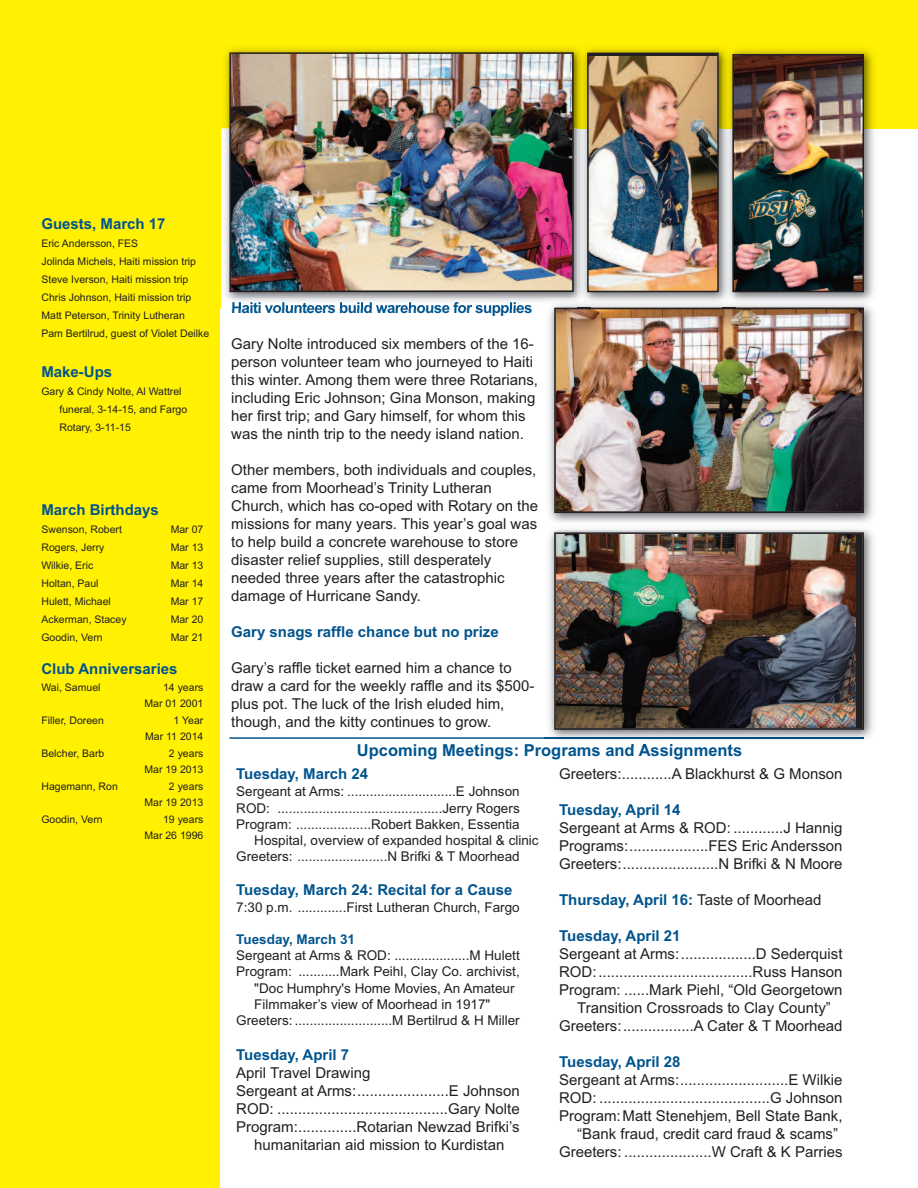
<style>
.page{position:relative;width:918px;height:1188px;background:#fff}
.page>*{position:absolute;margin:0;border:0;box-sizing:border-box;transform-origin:0 0}
.t1{font:700 16.5px "Arial";color:#00548e}
.t2{font:15px/18px "Arial";color:#231f20}
.t3{font:700 15px "Arial";color:#00548e}
.t4{font:700 15px "Arial";letter-spacing:-.035em;color:#00548e}
.t5{font:13.5px "Arial";color:#231f20}
.t6{font:700 13.5px "Arial";color:#00548e}
.t7{font:10.5px/18px "Arial";color:#231f20;text-align:right}
.s1{font-weight:400;color:#231f20}
</style>
<div class="page">
<div style="left:0;top:0;width:918px;height:128px;background:#fff101"></div>
<div style="left:0;top:96px;width:220px;height:1092px;background:#fff101"></div>
<hr style="left:230px;top:737px;width:634px;height:2px;background:#00548e">
<img style="left:221px;top:128px;width:356px;height:180px">
<img style="left:232px;top:302px;width:94px;height:6px">
<img style="left:225px;top:48px;width:498px;height:80px">
<img style="left:220px;top:128px;width:1px;height:180px">
<img style="left:232px;top:55px;width:339px;height:234px">
<div style="left:229px;top:52px;width:345px;height:240px;border:2px solid #231f20"></div>
<img style="left:544px;top:298px;width:329px;height:448px">
<img style="left:557px;top:311px;width:304px;height:199px">
<div style="left:554px;top:308px;width:310px;height:205px;border:2px solid #231f20"></div>
<img style="left:544px;top:737px;width:320px;height:2px">
<img style="left:544px;top:523px;width:329px;height:6px">
<img style="left:557px;top:535px;width:299px;height:192px">
<div style="left:554px;top:532px;width:310px;height:198px;border:2px solid #231f20"></div>
<img style="left:577px;top:128px;width:158px;height:170px">
<img style="left:577px;top:48px;width:13px;height:80px">
<img style="left:590px;top:298px;width:133px;height:10px">
<svg style="left:578px;top:298px;width:12px;height:10px"></svg>
<img style="left:578px;top:308px;width:286px;height:1px">
<img style="left:590px;top:56px;width:126px;height:233px">
<div style="left:587px;top:53px;width:132px;height:239px;border:2px solid #231f20"></div>
<img style="left:735px;top:49px;width:145px;height:259px">
<img style="left:735px;top:308px;width:128px;height:1px">
<img style="left:723px;top:50px;width:12px;height:78px">
<svg style="left:723px;top:298px;width:12px;height:11px"></svg>
<img style="left:735px;top:57px;width:126px;height:232px">
<div style="left:732px;top:54px;width:132px;height:238px;border:2px solid #231f20"></div>
<p class="t3" style="left:41px;top:215px;width:126px">Guests, March 17</p>
<p class="t7" style="left:41px;top:234px;width:169px;text-align:left">Eric Andersson, FES<br>Jolinda Michels, Haiti mission trip<br>Steve Iverson, Haiti mission trip<br>Chris Johnson, Haiti mission trip<br>Matt Peterson, Trinity Lutheran<br>Pam Bertilrud, guest of Violet Deilke</p>
<p class="t3" style="left:41px;top:363px;width:72px">Make-Ups</p>
<p class="t7" style="left:59px;top:382px;width:129px;text-align:left;text-indent:-18px">Gary &amp; Cindy Nolte, Al Wattrel funeral, 3-14-15, and Fargo<br>Rotary, 3-11-15</p>
<p class="t3" style="left:41px;top:501px;width:119px">March Birthdays</p>
<p class="t7" style="left:41px;top:521px;width:82px">Swenson, Robert</p>
<p class="t7" style="left:171px;top:521px;width:34px">Mar 07</p>
<p class="t7" style="left:41px;top:539px;width:65px">Rogers, Jerry</p>
<p class="t7" style="left:171px;top:539px;width:34px">Mar 13</p>
<p class="t7" style="left:41px;top:557px;width:53px">Wilkie, Eric</p>
<p class="t7" style="left:171px;top:557px;width:34px">Mar 13</p>
<p class="t7" style="left:41px;top:575px;width:59px">Holtan, Paul</p>
<p class="t7" style="left:171px;top:575px;width:34px">Mar 14</p>
<p class="t7" style="left:41px;top:593px;width:71px">Hulett, Michael</p>
<p class="t7" style="left:171px;top:593px;width:34px">Mar 17</p>
<p class="t7" style="left:41px;top:611px;width:87px">Ackerman, Stacey</p>
<p class="t7" style="left:171px;top:611px;width:34px">Mar 20</p>
<p class="t7" style="left:41px;top:629px;width:63px">Goodin, Vern</p>
<p class="t7" style="left:171px;top:629px;width:34px">Mar 21</p>
<p class="t3" style="left:41px;top:660px;width:138px">Club Anniversaries</p>
<p class="t7" style="left:41px;top:678px;width:61px">Wai, Samuel</p>
<p class="t7" style="left:144px;top:679px;width:60px;line-height:16.5px">14 years<br>Mar 01 2001</p>
<p class="t7" style="left:41px;top:711px;width:64px">Filler, Doreen</p>
<p class="t7" style="left:145px;top:712px;width:60px;line-height:16.5px">1 Year<br>Mar 11 2014</p>
<p class="t7" style="left:41px;top:744px;width:65px">Belcher, Barb</p>
<p class="t7" style="left:144px;top:745px;width:60px;line-height:16.5px">2 years<br>Mar 19 2013</p>
<p class="t7" style="left:41px;top:777px;width:78px">Hagemann, Ron</p>
<p class="t7" style="left:144px;top:778px;width:60px;line-height:16.5px">2 years<br>Mar 19 2013</p>
<p class="t7" style="left:41px;top:810px;width:63px">Goodin, Vern</p>
<p class="t7" style="left:144px;top:811px;width:60px;line-height:16.5px">19 years<br>Mar 26 1996</p>
<p class="t4" style="left:231px;top:299px;width:303px">Haiti volunteers build warehouse for supplies</p>
<p class="t2" style="left:231px;top:335px;width:308px">Gary Nolte introduced six members of the 16- person volunteer team who journeyed to Haiti this winter. Among them were three Rotarians, including Eric Johnson; Gina Monson, making her first trip; and Gary himself, for whom this was the ninth trip to the needy island nation.</p>
<p class="t2" style="left:231px;top:461px;width:308px">Other members, both individuals and couples, came from Moorhead’s Trinity Lutheran Church, which has co-oped with Rotary on the missions for many years. This year’s goal was to help build a concrete warehouse to store disaster relief supplies, still desperately needed three years after the catastrophic damage of Hurricane Sandy.</p>
<p class="t3" style="left:231px;top:623px;width:269px">Gary snags raffle chance but no prize</p>
<p class="t2" style="left:231px;top:659px;width:305px">Gary’s raffle ticket earned him a chance to draw a card for the weekly raffle and its $500- plus pot. The luck of the Irish eluded him, though, and the kitty continues to grow.</p>
<p class="t1" style="left:357px;top:740px;width:387px">Upcoming Meetings: Programs and Assignments</p>
<p class="t3" style="left:236px;top:765px;width:133px">Tuesday, March 24</p>
<p class="t5" style="left:236px;top:784px;width:285px">Sergeant at Arms: .............................E Johnson</p>
<p class="t5" style="left:236px;top:800px;width:285px">ROD: ............................................Jerry Rogers</p>
<p class="t5" style="left:236px;top:816px;width:285px">Program: ....................Robert Bakken, Essentia</p>
<p class="t5" style="left:254px;top:832px;width:286px">Hospital, overview of expanded hospital &amp; clinic</p>
<p class="t5" style="left:236px;top:849px;width:285px">Greeters: ........................N Brifki &amp; T Moorhead</p>
<p class="t3" style="left:236px;top:881px;width:278px">Tuesday, March 24: Recital for a Cause</p>
<p class="t5" style="left:236px;top:899px;width:285px">7:30 p.m. .............First Lutheran Church, Fargo</p>
<p class="t6" style="left:236px;top:931px;width:120px">Tuesday, March 31</p>
<p class="t5" style="left:236px;top:948px;width:285px">Sergeant at Arms &amp; ROD: ....................M Hulett</p>
<p class="t5" style="left:236px;top:964px;width:285px">Program: ...........Mark Peihl, Clay Co. archivist,</p>
<p class="t5" style="left:254px;top:980px;width:262px">"Doc Humphry's Home Movies, An Amateur</p>
<p class="t5" style="left:254px;top:996px;width:238px">Filmmaker’s view of Moorhead in 1917"</p>
<p class="t5" style="left:236px;top:1012px;width:285px">Greeters: ..........................M Bertilrud &amp; H Miller</p>
<p class="t3" style="left:236px;top:1046px;width:115px">Tuesday, April 7</p>
<p class="t2" style="left:236px;top:1064px;width:136px">April Travel Drawing</p>
<p class="t2" style="left:236px;top:1082px;width:285px">Sergeant at Arms:......................E Johnson</p>
<p class="t2" style="left:236px;top:1100px;width:285px">ROD: .........................................Gary Nolte</p>
<p class="t2" style="left:236px;top:1118px;width:285px">Program:..............Rotarian Newzad Brifki’s</p>
<p class="t2" style="left:254px;top:1136px;width:252px">humanitarian aid mission to Kurdistan</p>
<p class="t2" style="left:559px;top:765px;width:285px">Greeters:............A Blackhurst &amp; G Monson</p>
<p class="t3" style="left:559px;top:801px;width:123px">Tuesday, April 14</p>
<p class="t2" style="left:559px;top:819px;width:285px;text-align:justify">Sergeant at Arms &amp; ROD: ............J Hannig Programs:...................FES Eric Andersson Greeters:.......................N Brifki &amp; N Moore</p>
<p class="t3" style="left:559px;top:891px;width:264px">Thursday, April 16: <span class="s1">Taste of Moorhead</span></p>
<p class="t3" style="left:559px;top:927px;width:123px">Tuesday, April 21</p>
<p class="t2" style="left:559px;top:945px;width:285px;text-align:center">Sergeant at Arms:..................D Sederquist ROD:.....................................Russ Hanson Program: ......Mark Piehl, “Old Georgetown Transition Crossroads to Clay County” Greeters:.................A Cater &amp; T Moorhead</p>
<p class="t3" style="left:559px;top:1053px;width:123px">Tuesday, April 28</p>
<p class="t2" style="left:559px;top:1071px;width:285px">Sergeant at Arms:..........................E Wilkie</p>
<p class="t2" style="left:559px;top:1089px;width:285px">ROD: .........................................G Johnson</p>
<p class="t2" style="left:559px;top:1107px;width:285px">Program:Matt Stenehjem, Bell State Bank,</p>
<p class="t2" style="left:577px;top:1125px;width:262px">“Bank fraud, credit card fraud &amp; scams”</p>
<p class="t2" style="left:559px;top:1143px;width:285px">Greeters: .....................W Craft &amp; K Parries</p>
</div>
